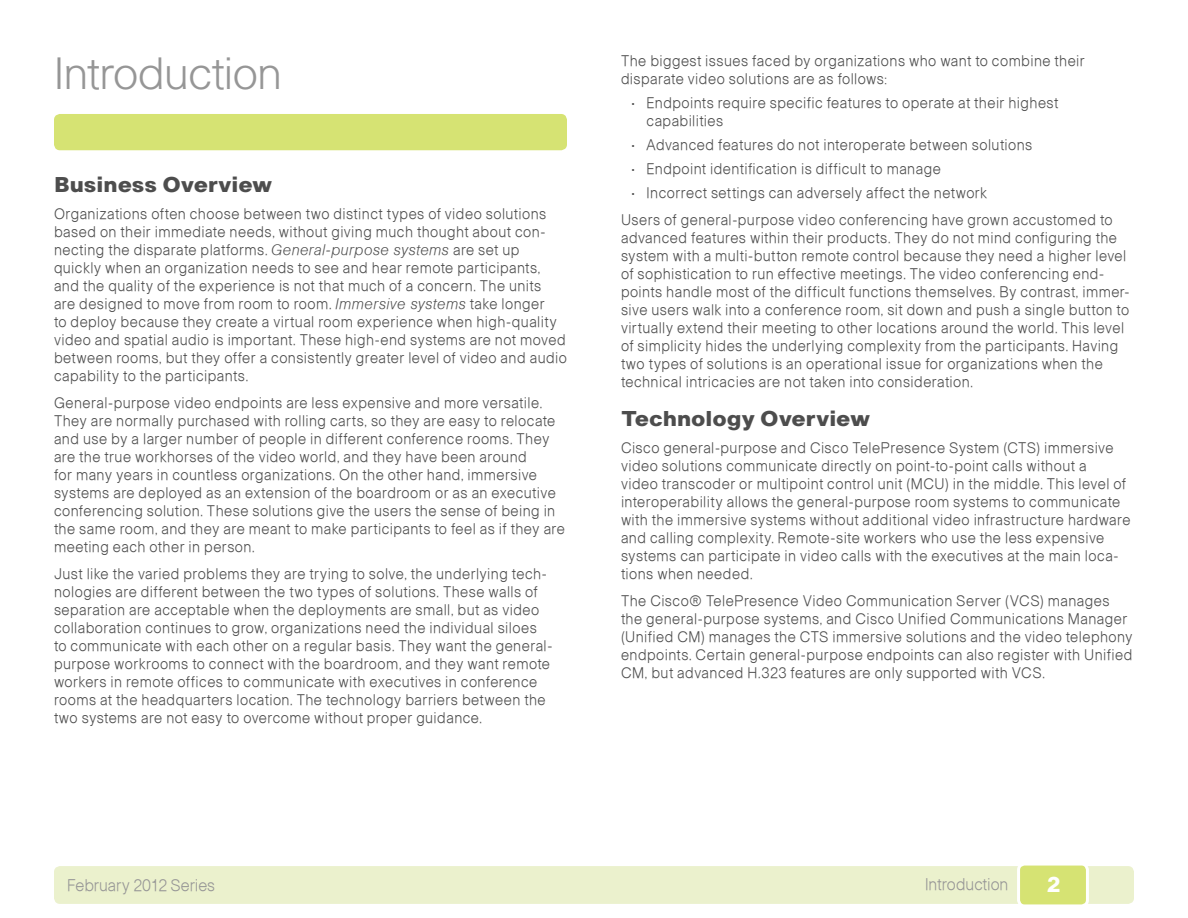
<style>
.page{position:relative;width:1188px;height:918px;background:#fff}
.page>*{position:absolute;margin:0;border:0;box-sizing:border-box;transform-origin:0 0}
.Heading_1_SBA{font:300 44.25px "Cisco";letter-spacing:-.015em;color:#969696}
.Heading_2_SBA{font:900 21px "Cisco";letter-spacing:-.005em;color:#4d4d4d}
.t1{font:900 21px "Cisco";color:#fff}
.Series_Date{font:16.5px "Ciscolight";letter-spacing:-.005em;color:#969696;scale:.95 1}
.Body_text_SBA{font:15px/18px "Ciscolight";letter-spacing:.03em;color:#4d4d4d;scale:.95 1}
.Bullet_1_SBA{font:15px/18px "Ciscolight";letter-spacing:.03em;color:#4d4d4d;scale:.95 1}
.s1{font-family:"Ciscolightoblique"}
</style>
<div class="page">
<div style="left:54px;top:866px;width:1080px;height:38px;background:#ebf1cd;border-radius:6px"></div>
<div style="left:1019px;top:864px;width:68px;height:42px;background:#d6e373;border-radius:6px"></div>
<div style="left:1017px;top:863px;width:72px;height:44px;border:3px solid #fff;border-radius:6px"></div>
<div style="left:54px;top:114px;width:513px;height:36px;background:#d6e373;border-radius:6px"></div>
<p class="Heading_1_SBA" style="left:54px;top:46px;width:230px">Introduction</p>
<p class="Heading_2_SBA" style="left:54px;top:172px;width:220px">Business Overview</p>
<p class="Body_text_SBA" style="left:54px;top:205px;width:541px">Organizations often choose between two distinct types of video solutions based on their immediate needs, without giving much thought about con&shy;necting the disparate platforms. <span class="s1">General-purpose systems</span> are set up quickly when an organization needs to see and hear remote participants, and the quality of the experience is not that much of a concern. The units<br>are designed to move from room to room. <span class="s1">Immersive systems</span> take longer<br>to deploy because they create a virtual room experience when high-quality video and spatial audio is important. These high-end systems are not moved between rooms, but they offer a consistently greater level of video and audio capability to the participants.</p>
<p class="Body_text_SBA" style="left:54px;top:394px;width:539px">General-purpose video endpoints are less expensive and more versatile.<br>They are normally purchased with rolling carts, so they are easy to relocate and use by a larger number of people in different conference rooms. They are the true workhorses of the video world, and they have been around<br>for many years in countless organizations. On the other hand, immersive systems are deployed as an extension of the boardroom or as an executive conferencing solution. These solutions give the users the sense of being in the same room, and they are meant to make participants to feel as if they are meeting each other in person.</p>
<p class="Body_text_SBA" style="left:54px;top:565px;width:526px">Just like the varied problems they are trying to solve, the underlying tech&shy;nologies are different between the two types of solutions. These walls of separation are acceptable when the deployments are small, but as video collaboration continues to grow, organizations need the individual siloes to communicate with each other on a regular basis. They want the general&shy;purpose workrooms to connect with the boardroom, and they want remote workers in remote offices to communicate with executives in conference rooms at the headquarters location. The technology barriers between the two systems are not easy to overcome without proper guidance.</p>
<p class="Body_text_SBA" style="left:621px;top:51px;width:490px">The biggest issues faced by organizations who want to combine their disparate video solutions are as follows:</p>
<p class="Bullet_1_SBA" style="left:646px;top:93px;width:435px;text-indent:-15px">• Endpoints require specific features to operate at their highest capabilities</p>
<p class="Bullet_1_SBA" style="left:632px;top:135px;width:424px">• Advanced features do not interoperate between solutions</p>
<p class="Bullet_1_SBA" style="left:632px;top:159px;width:327px">• Endpoint identification is difficult to manage</p>
<p class="Bullet_1_SBA" style="left:632px;top:183px;width:376px">• Incorrect settings can adversely affect the network</p>
<p class="Body_text_SBA" style="left:621px;top:210px;width:537px">Users of general-purpose video conferencing have grown accustomed to advanced features within their products. They do not mind configuring the system with a multi-button remote control because they need a higher level of sophistication to run effective meetings. The video conferencing end&shy;points handle most of the difficult functions themselves. By contrast, immer&shy;sive users walk into a conference room, sit down and push a single button to virtually extend their meeting to other locations around the world. This level of simplicity hides the underlying complexity from the participants. Having two types of solutions is an operational issue for organizations when the technical intricacies are not taken into consideration.</p>
<p class="Heading_2_SBA" style="left:621px;top:406px;width:251px">Technology Overview</p>
<p class="Body_text_SBA" style="left:621px;top:438px;width:538px">Cisco general-purpose and Cisco TelePresence System (CTS) immersive video solutions communicate directly on point-to-point calls without a<br>video transcoder or multipoint control unit (MCU) in the middle. This level of interoperability allows the general-purpose room systems to communicate with the immersive systems without additional video infrastructure hardware and calling complexity. Remote-site workers who use the less expensive systems can participate in video calls with the executives at the main loca&shy;tions when needed.</p>
<p class="Body_text_SBA" style="left:621px;top:591px;width:540px">The Cisco® TelePresence Video Communication Server (VCS) manages the general-purpose systems, and Cisco Unified Communications Manager (Unified CM) manages the CTS immersive solutions and the video telephony endpoints. Certain general-purpose endpoints can also register with Unified CM, but advanced H.323 features are only supported with VCS.</p>
<p class="Series_Date" style="left:67px;top:875px;width:157px">February 2012 Series</p>
<p class="Series_Date" style="left:925px;top:874px;width:89px">Introduction</p>
<p class="t1" style="left:1047px;top:872px;width:16px">2</p>
</div>
